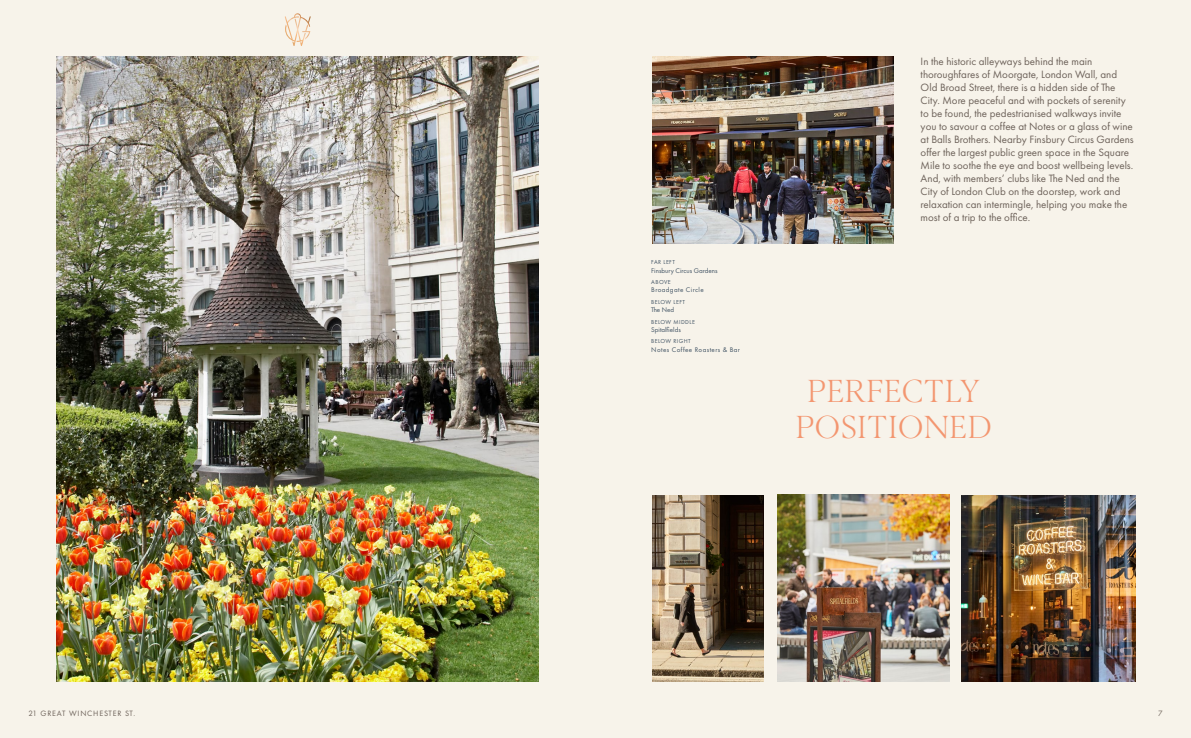
<style>
.page{position:relative;width:1191px;height:738px;background:#fff}
.page>*{position:absolute;margin:0;border:0;box-sizing:border-box;transform-origin:0 0}
.t1{font:300 32px/36px "Berlingske Serif";letter-spacing:.015em;color:#f39670;text-align:center}
.t2{font:11px/13px "Futura PT";color:#6d625a}
.t3{font:8px "Futura PT";letter-spacing:.1em;color:#6d625a}
.t4{font:7px "Futura PT";letter-spacing:.06em;color:#415364}
.t5{font:7px "Futura PT";color:#415364}
.t6{font:7px "Futura PT";letter-spacing:.035em;color:#415364}
.t7{font:6px "Futura PT";letter-spacing:.07em;color:#415364}
</style>
<div class="page">
<div style="left:0;top:0;width:1191px;height:737px;background:#f7f3ea"></div>
<img style="left:57px;top:57px;width:482px;height:623px">
<img style="left:652px;top:495px;width:111px;height:185px">
<img style="left:652px;top:57px;width:241px;height:186px">
<img style="left:961px;top:495px;width:174px;height:185px">
<img style="left:285px;top:13px;width:26px;height:33px">
<img style="left:777px;top:494px;width:172px;height:187px">
<p class="t7" style="left:651px;top:258px;width:25px">FAR LEFT</p>
<p class="t5" style="left:651px;top:266px;width:68px">Finsbury Circus Gardens</p>
<p class="t7" style="left:651px;top:278px;width:21px">ABOVE</p>
<p class="t4" style="left:651px;top:286px;width:54px">Broadgate Circle</p>
<p class="t7" style="left:651px;top:298px;width:35px">BELOW LEFT</p>
<p class="t6" style="left:651px;top:305px;width:25px">The Ned</p>
<p class="t7" style="left:651px;top:318px;width:45px">BELOW MIDDLE</p>
<p class="t5" style="left:651px;top:325px;width:31px">Spitalfields</p>
<p class="t7" style="left:651px;top:337px;width:41px">BELOW RIGHT</p>
<p class="t4" style="left:651px;top:345px;width:90px">Notes Coffee Roasters &amp; Bar</p>
<p class="t2" style="left:920px;top:55px;width:215px">In the historic alleyways behind the main thoroughfares of Moorgate, London Wall, and Old Broad Street, there is a hidden side of The City. More peaceful and with pockets of serenity to be found, the pedestrianised walkways invite you to savour a coffee at Notes or a glass of wine at Balls Brothers. Nearby Finsbury Circus Gardens offer the largest public green space in the Square Mile to soothe the eye and boost wellbeing levels.<br>And, with members’ clubs like The Ned and the City of London Club on the doorstep, work and relaxation can intermingle, helping you make the most of a trip to the office.</p>
<h1 class="t1" style="left:795px;top:371px;width:197px">PERFECTLY<br>POSITIONED</h1>
<p class="t3" style="left:28px;top:707px;width:108px">21 GREAT WINCHESTER ST.</p>
<p class="t3" style="left:1158px;top:707px;width:6px">7</p>
</div>
